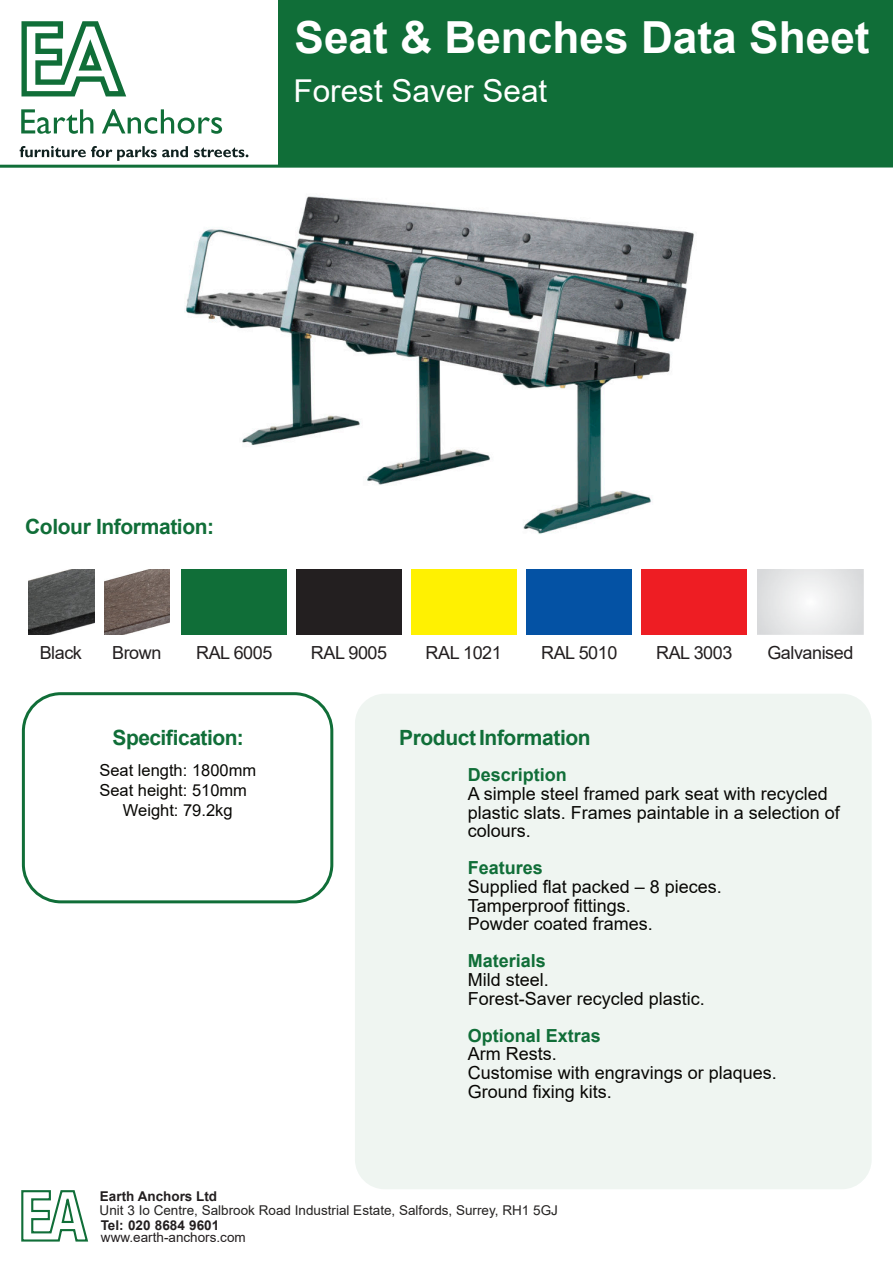
<style>
.page{position:relative;width:893px;height:1263px;background:#fff}
.page>*{position:absolute;margin:0;border:0;box-sizing:border-box;transform-origin:0 0}
.t1{font:700 44.25px "Arial";color:#fff}
.t2{font:31.5px "Arial";color:#fff}
.t3{font:700 21px "Arial";letter-spacing:-.02em;color:#106e38}
.t4{font:18px/18.6px "Arial";color:#080704}
.t5{font:18px "Arial";letter-spacing:-.025em;color:#231f20}
.t6{font:700 18px "Arial";color:#106e38}
.t7{font:16.5px/20.1px "Arial";color:#080704;text-align:center}
.t8{font:13.5px "Arial";color:#242221}
.t9{font:700 13.5px "Arial";color:#231f20}
.t10{font:13.5px "Arial";color:#231f20}
</style>
<div class="page">
<hr style="left:0;top:165px;width:893px;height:3px;background:#106e38">
<div style="left:278px;top:0;width:615px;height:166px;background:#106e38"></div>
<div style="left:355px;top:694px;width:517px;height:495px;background:#eff5f1;border-radius:30px"></div>
<svg style="left:21px;top:109px;width:72px;height:25px"></svg>
<svg style="left:102px;top:109px;width:120px;height:25px"></svg>
<svg style="left:20px;top:146px;width:168px;height:15px"></svg>
<svg style="left:21px;top:21px;width:105px;height:75px"></svg>
<svg style="left:194px;top:147px;width:54px;height:10px"></svg>
<svg style="left:21px;top:1190px;width:67px;height:51px"></svg>
<div style="left:22px;top:692px;width:311px;height:211px;border:3px solid #106e38;border-radius:37px"></div>
<img style="left:184px;top:196px;width:510px;height:338px">
<img style="left:29px;top:569px;width:65px;height:66px">
<img style="left:104px;top:569px;width:66px;height:66px">
<div style="left:182px;top:569px;width:105px;height:65px;background:#106e38"></div>
<div style="left:297px;top:569px;width:105px;height:65px;background:#231f20"></div>
<div style="left:412px;top:569px;width:105px;height:65px;background:#fff101"></div>
<div style="left:527px;top:569px;width:105px;height:65px;background:#0452a4"></div>
<div style="left:642px;top:569px;width:105px;height:65px;background:#ee1d23"></div>
<h1 class="t1" style="left:295px;top:21px;width:577px">Seat &amp; Benches Data Sheet</h1>
<h2 class="t2" style="left:293px;top:79px;width:255px">Forest Saver Seat</h2>
<p class="t3" style="left:25px;top:518px;width:191px">Colour Information:</p>
<p class="t5" style="left:40px;top:646px;width:44px">Black</p>
<p class="t5" style="left:112px;top:646px;width:51px">Brown</p>
<p class="t5" style="left:196px;top:646px;width:78px">RAL 6005</p>
<p class="t5" style="left:311px;top:646px;width:78px">RAL 9005</p>
<p class="t5" style="left:426px;top:646px;width:78px">RAL 1021</p>
<p class="t5" style="left:541px;top:646px;width:78px">RAL 5010</p>
<p class="t5" style="left:656px;top:646px;width:78px">RAL 3003</p>
<p class="t5" style="left:767px;top:646px;width:88px">Galvanised</p>
<p class="t3" style="left:113px;top:730px;width:133px">Specification:</p>
<p class="t3" style="left:399px;top:730px;width:193px">Product Information</p>
<p class="t7" style="left:99px;top:762px;width:158px">Seat length: 1800mm<br>Seat height: 510mm<br>Weight: 79.2kg</p>
<p class="t6" style="left:468px;top:768px;width:101px">Description</p>
<p class="t4" style="left:468px;top:786px;width:374px">A simple steel framed park seat with recycled plastic slats. Frames paintable in a selection of colours.</p>
<p class="t6" style="left:468px;top:861px;width:77px">Features</p>
<p class="t4" style="left:468px;top:879px;width:256px">Supplied flat packed – 8 pieces.<br>Tamperproof fittings.<br>Powder coated frames.</p>
<p class="t6" style="left:468px;top:954px;width:80px">Materials</p>
<p class="t4" style="left:468px;top:972px;width:239px">Mild steel.<br>Forest-Saver recycled plastic.</p>
<p class="t6" style="left:468px;top:1029px;width:135px">Optional Extras</p>
<p class="t4" style="left:468px;top:1046px;width:311px">Arm Rests.<br>Customise with engravings or plaques.<br>Ground fixing kits.</p>
<p class="t9" style="left:100px;top:1191px;width:119px">Earth Anchors Ltd</p>
<p class="t8" style="left:100px;top:1205px;width:460px">Unit 3 Io Centre, Salbrook Road Industrial Estate, Salfords, Surrey, RH1 5GJ</p>
<p class="t9" style="left:101px;top:1220px;width:120px">Tel: 020 8684 9601</p>
<p class="t10" style="left:101px;top:1232px;width:146px">www.earth-anchors.com</p>
</div>
